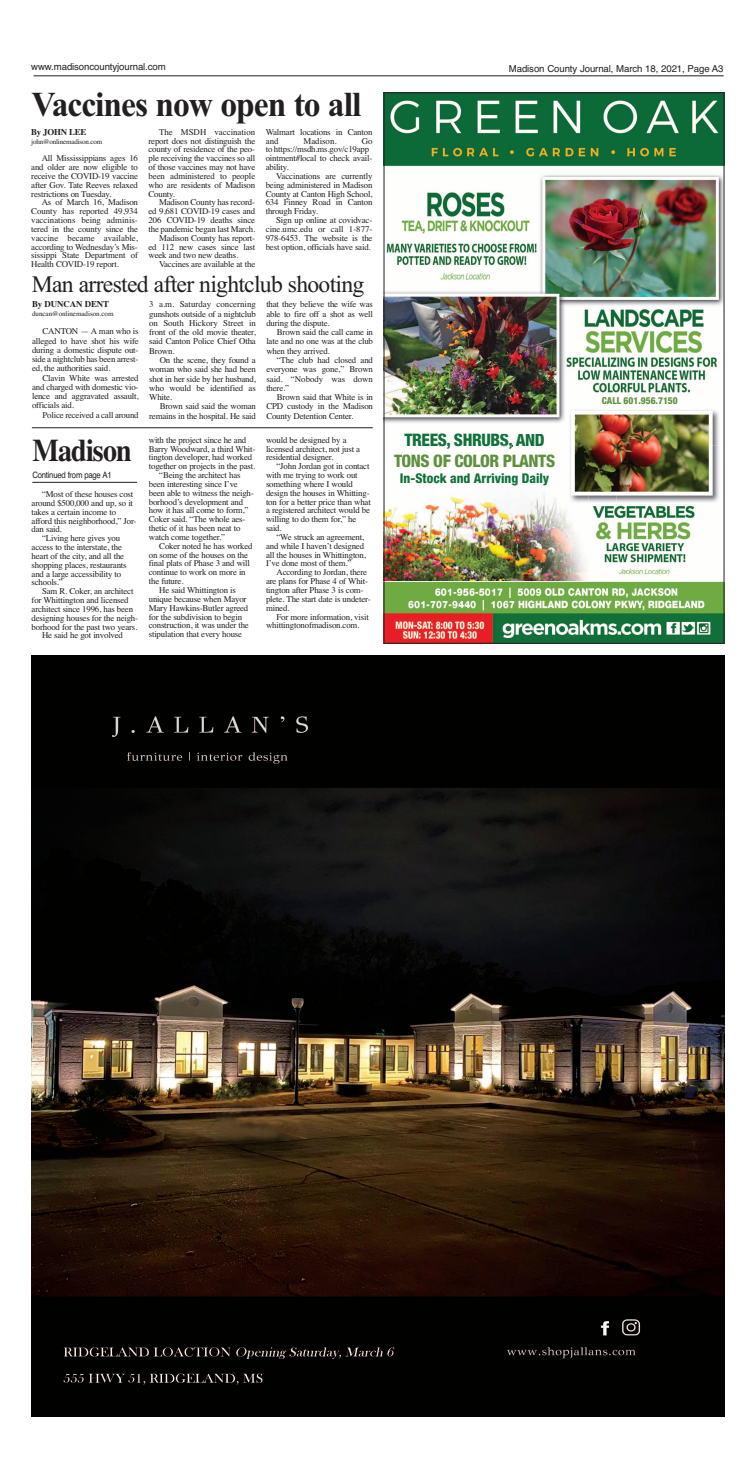
<style>
.page{position:relative;width:756px;height:1481px;background:#fff}
.page>*{position:absolute;margin:0;border:0;box-sizing:border-box;transform-origin:0 0}
.t1{font:700 35px "Times New Roman";letter-spacing:-.03em;color:#231f20;scale:.96 1}
.t2{font:700 31.5px "Times";letter-spacing:-.03em;color:#231f20;scale:.89 1}
.t3{font:23.62px "Times New Roman";letter-spacing:-.03em;color:#231f20}
.t4{font:800 condensed 17.24px "Helvetica Neue LT Std";letter-spacing:-.025em;color:#5f903f}
.t5{font:800 condensed 17.24px "Helvetica Neue LT Std";letter-spacing:-.025em;color:#11713a}
.t6{font:800 condensed 13.39px "Helvetica Neue LT Std";color:#11713a}
.t7{font:9.62px "Helvetica";letter-spacing:-.01em;color:#231f20}
.t8{font:800 condensed 9.54px "Helvetica Neue LT Std";color:#5f903f}
.t9{font:8.84px/8.8px "Times";letter-spacing:-.02em;color:#231f20;text-align:justify}
.t10{font:700 8.84px "Times";letter-spacing:-.01em;color:#231f20}
.t11{font:8.84px "Times";color:#231f20}
.t12{font:8.75px "Helvetica";letter-spacing:-.035em;color:#231f20;scale:.89 1}
.t13{font:7.09px "Times";letter-spacing:-.01em;color:#231f20}
</style>
<div class="page">
<hr style="left:34px;top:75px;width:690px;height:1px;background:#231f20">
<hr style="left:32px;top:427px;width:341px;height:1px;background:#231f20">
<img style="left:32px;top:655px;width:692px;height:761px">
<img style="left:386px;top:94px;width:336px;height:548px">
<img style="left:386px;top:172px;width:336px;height:405px">
<img style="left:386px;top:478px;width:203px;height:103px">
<img style="left:404px;top:434px;width:96px;height:15px">
<img style="left:602px;top:397px;width:76px;height:7px">
<img style="left:569px;top:409px;width:152px;height:94px">
<img style="left:513px;top:434px;width:31px;height:12px">
<img style="left:401px;top:473px;width:148px;height:13px">
<img style="left:402px;top:454px;width:153px;height:13px">
<svg style="left:394px;top:455px;width:8px;height:12px"></svg>
<svg style="left:450px;top:434px;width:1px;height:15px"></svg>
<img style="left:569px;top:478px;width:20px;height:25px">
<svg style="left:500px;top:434px;width:13px;height:15px"></svg>
<hr style="left:32px;top:482px;width:105px;height:1px;background:#231f20">
<p class="t7" style="left:31px;top:63px;width:136px">www.madisoncountyjournal.com</p>
<p class="t7" style="left:509px;top:65px;width:216px">Madison County Journal, March 18, 2021, Page A3</p>
<h1 class="t1" style="left:32px;top:83px;width:345px">Vaccines now open to all</h1>
<p class="t10" style="left:31px;top:128px;width:57px">By JOHN LEE</p>
<p class="t13" style="left:31px;top:139px;width:72px">john@onlinemadison.com</p>
<p class="t9" style="left:31px;top:155px;width:108px;text-indent:10px">All Mississippians ages 16 and older are now eligible to receive the COVID-19 vaccine after Gov. Tate Reeves relaxed restrictions on Tuesday.</p>
<p class="t9" style="left:31px;top:199px;width:108px;text-indent:10px">As of March 16, Madison County has reported 49,934 vaccinations being adminis&shy;tered in the county since the vaccine became available, according to Wednesday’s Mis&shy;sissippi State Department of Health COVID-19 report.</p>
<p class="t9" style="left:266px;top:128px;width:108px">Walmart locations in Canton and</p>
<p class="t9" style="left:149px;top:128px;width:108px;text-indent:10px">The MSDH vaccination report does not distinguish the county of residence of the peo&shy;ple receiving the vaccines so all of those vaccines may not have been administered to people who are residents of Madison County.</p>
<p class="t9" style="left:159px;top:199px;width:98px">Madison County has record-</p>
<p class="t9" style="left:149px;top:208px;width:108px">ed 9,681 COVID-19 cases and</p>
<p class="t9" style="left:149px;top:216px;width:108px">206 COVID-19 deaths since</p>
<p class="t9" style="left:149px;top:225px;width:108px">the pandemic began last March.</p>
<p class="t9" style="left:159px;top:234px;width:98px">Madison County has report-</p>
<p class="t9" style="left:149px;top:243px;width:108px">ed 112 new cases since last</p>
<p class="t9" style="left:149px;top:252px;width:91px">week and two new deaths.</p>
<p class="t9" style="left:159px;top:261px;width:98px">Vaccines are available at the</p>
<p class="t11" style="left:304px;top:137px;width:35px">Madison.</p>
<p class="t9" style="left:266px;top:137px;width:108px;text-align:left;text-indent:96px">Go to https://msdh.ms.gov/c19app ointment#local to check avail&shy;ability.</p>
<p class="t9" style="left:266px;top:172px;width:108px;text-indent:10px">Vaccinations are currently being administered in Madison County at Canton High School, 634 Finney Road in Canton through Friday.</p>
<p class="t9" style="left:266px;top:216px;width:108px;text-indent:10px">Sign up online at covidvac&shy;cine.umc.edu or call 1-877- 978-6453. The website is the best option, officials have said.</p>
<h3 class="t3" style="left:32px;top:275px;width:334px">Man arrested after nightclub shooting</h3>
<p class="t10" style="left:32px;top:301px;width:79px">By DUNCAN DENT</p>
<p class="t13" style="left:32px;top:311px;width:83px">duncan@onlinemadison.com</p>
<p class="t9" style="left:32px;top:327px;width:108px;line-height:9.3px;text-indent:10px">CANTON — A man who is alleged to have shot his wife during a domestic dispute out&shy;side a nightclub has been arrest&shy;ed, the authorities said.</p>
<p class="t9" style="left:32px;top:374px;width:108px;line-height:9.3px;text-indent:10px">Clavin White was arrested and charged with domestic vio&shy;lence and aggravated assault, officials aid.</p>
<p class="t9" style="left:43px;top:411px;width:98px">Police received a call around</p>
<h2 class="t2" style="left:32px;top:438px;width:113px">Madison</h2>
<p class="t12" style="left:32px;top:472px;width:91px">Continued from page A1</p>
<p class="t9" style="left:42px;top:490px;width:93px">“Most of these houses cost</p>
<p class="t9" style="left:32px;top:499px;width:103px">around $500,000 and up, so it</p>
<p class="t9" style="left:32px;top:508px;width:86px">takes a certain income to</p>
<p class="t9" style="left:32px;top:517px;width:106px">afford this neighborhood,” Jor-</p>
<p class="t9" style="left:32px;top:526px;width:32px">dan said.</p>
<p class="t9" style="left:42px;top:535px;width:80px">“Living here gives you</p>
<p class="t9" style="left:32px;top:543px;width:92px">access to the interstate, the</p>
<p class="t9" style="left:32px;top:552px;width:94px">heart of the city, and all the</p>
<p class="t9" style="left:32px;top:561px;width:97px">shopping places, restaurants</p>
<p class="t9" style="left:32px;top:570px;width:91px">and a large accessibility to</p>
<p class="t9" style="left:32px;top:579px;width:33px">schools.”</p>
<p class="t9" style="left:42px;top:588px;width:93px">Sam R. Coker, an architect</p>
<p class="t9" style="left:32px;top:596px;width:99px">for Whittington and licensed</p>
<p class="t9" style="left:32px;top:605px;width:103px">architect since 1996, has been</p>
<p class="t9" style="left:32px;top:614px;width:108px">designing houses for the neigh-</p>
<p class="t9" style="left:32px;top:623px;width:107px">borhood for the past two years.</p>
<p class="t9" style="left:42px;top:632px;width:82px">He said he got involved</p>
<p class="t9" style="left:149px;top:300px;width:108px;line-height:9.3px">3 a.m. Saturday concerning gunshots outside of a nightclub on South Hickory Street in front of the old movie theater, said Canton Police Chief Otha Brown.</p>
<p class="t9" style="left:149px;top:356px;width:108px;line-height:9.3px;text-indent:10px">On the scene, they found a woman who said she had been shot in her side by her husband, who would be identified as White.</p>
<p class="t9" style="left:149px;top:402px;width:108px;line-height:9.3px;text-align:right">Brown said said the woman remains in the hospital. He said</p>
<p class="t9" style="left:149px;top:436px;width:99px">with the project since he and</p>
<p class="t9" style="left:149px;top:445px;width:108px">Barry Woodward, a third Whit-</p>
<p class="t9" style="left:149px;top:454px;width:105px">tington developer, had worked</p>
<p class="t9" style="left:149px;top:463px;width:108px">together on projects in the past.</p>
<p class="t9" style="left:159px;top:471px;width:83px">“Being the architect has</p>
<p class="t9" style="left:149px;top:480px;width:91px">been interesting since I’ve</p>
<p class="t9" style="left:149px;top:489px;width:107px">been able to witness the neigh-</p>
<p class="t9" style="left:149px;top:498px;width:96px">borhood’s development and</p>
<p class="t9" style="left:149px;top:507px;width:101px">how it has all come to form,”</p>
<p class="t9" style="left:149px;top:516px;width:98px">Coker said. “The whole aes-</p>
<p class="t9" style="left:149px;top:524px;width:93px">thetic of it has been neat to</p>
<p class="t9" style="left:149px;top:533px;width:78px">watch come together.”</p>
<p class="t9" style="left:159px;top:542px;width:95px">Coker noted he has worked</p>
<p class="t9" style="left:149px;top:551px;width:101px">on some of the houses on the</p>
<p class="t9" style="left:149px;top:560px;width:103px">final plats of Phase 3 and will</p>
<p class="t9" style="left:149px;top:569px;width:98px">continue to work on more in</p>
<p class="t9" style="left:149px;top:577px;width:36px">the future.</p>
<p class="t9" style="left:159px;top:586px;width:78px">He said Whittington is</p>
<p class="t9" style="left:149px;top:595px;width:99px">unique because when Mayor</p>
<p class="t9" style="left:149px;top:604px;width:101px">Mary Hawkins-Butler agreed</p>
<p class="t9" style="left:149px;top:613px;width:95px">for the subdivision to begin</p>
<p class="t9" style="left:149px;top:622px;width:102px">construction, it was under the</p>
<p class="t9" style="left:149px;top:630px;width:95px">stipulation that every house</p>
<p class="t9" style="left:266px;top:300px;width:108px;line-height:9.3px">that they believe the wife was able to fire off a shot as well during the dispute.</p>
<p class="t9" style="left:266px;top:328px;width:108px;line-height:9.3px;text-indent:10px">Brown said the call came in late and no one was at the club when they arrived.</p>
<p class="t9" style="left:266px;top:356px;width:108px;line-height:9.3px;text-indent:10px">“The club had closed and everyone was gone,” Brown said. “Nobody was down there.”</p>
<p class="t9" style="left:266px;top:393px;width:108px;line-height:9.3px;text-indent:10px">Brown said that White is in CPD custody in the Madison County Detention Center.</p>
<p class="t9" style="left:266px;top:436px;width:96px;text-align:left">would be designed by a licensed architect, not just a residential designer.</p>
<p class="t9" style="left:266px;top:463px;width:106px;text-align:left;text-indent:10px">“John Jordan got in contact with me trying to work out something where I would design the houses in Whitting&shy;ton for a better price than what a registered architect would be willing to do them for,” he said.</p>
<p class="t9" style="left:266px;top:533px;width:101px;text-align:left;text-indent:10px">“We struck an agreement, and while I haven’t designed all the houses in Whittington,<br>I’ve done most of them.”</p>
<p class="t9" style="left:266px;top:569px;width:106px;text-align:left;text-indent:10px">According to Jordan, there are plans for Phase 4 of Whit&shy;tington after Phase 3 is com&shy;plete. The start date is undeter&shy;mined.</p>
<p class="t9" style="left:266px;top:613px;width:104px;text-indent:10px">For more information, visit whittingtonofmadison.com.</p>
<h3 class="t5" style="left:405px;top:433px;width:142px">TREES, SHRUBS, AND</h3>
<h3 class="t6" style="left:400px;top:473px;width:151px">In-Stock and Arriving Daily</h3>
<h3 class="t4" style="left:394px;top:454px;width:163px">TONS OF COLOR PLANTS</h3>
<p class="t8" style="left:602px;top:397px;width:77px">CALL 601.956.7150</p>
</div>
